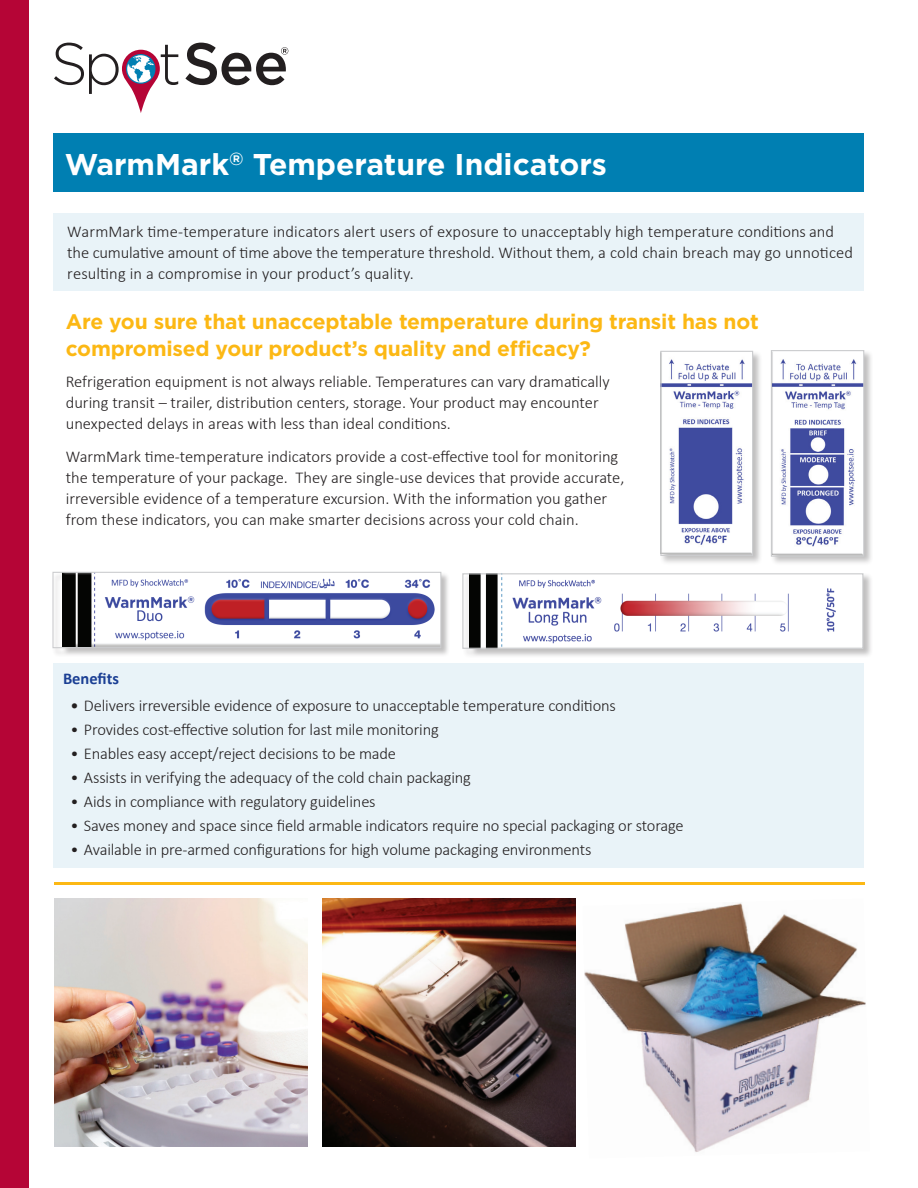
<style>
.page{position:relative;width:918px;height:1188px;background:#fff}
.page>*{position:absolute;margin:0;border:0;box-sizing:border-box;transform-origin:0 0}
.t1{font:700 30px "Gotham";color:#fff}
.t2{font:700 21px/27px "Gotham";letter-spacing:-.01em;color:#fcb814}
.t3{font:300 16.5px/21px "Calibri";letter-spacing:-.01em;color:#231f20}
.t4{font:700 16.5px "Calibri";color:#1b3f94}
.s1{font-weight:400}
</style>
<div class="page">
<div style="left:53px;top:664px;width:811px;height:204px;background:#e9f3f8"></div>
<div style="left:53px;top:213px;width:811px;height:77px;background:#e9f3f8"></div>
<div style="left:54px;top:133px;width:810px;height:59px;background:#007fb2"></div>
<div style="left:0;top:0;width:29px;height:1188px;background:#b50536"></div>
<hr style="left:54px;top:882px;width:810px;height:3px;background:#fcb814">
<div style="left:660px;top:350px;width:103px;height:216px;background:#231f20;opacity:.29"></div>
<img style="left:662px;top:353px;width:89px;height:201px">
<div style="left:660px;top:351px;width:93px;height:205px;border:1px solid #cbccce"></div>
<div style="left:770px;top:350px;width:104px;height:216px;background:#231f20;opacity:.29"></div>
<img style="left:773px;top:352px;width:89px;height:203px">
<div style="left:771px;top:350px;width:93px;height:207px;border:1px solid #cbccce"></div>
<img style="left:323px;top:899px;width:253px;height:248px">
<svg style="left:54px;top:43px;width:124px;height:70px"></svg>
<svg style="left:185px;top:43px;width:103px;height:42px"></svg>
<div style="left:462px;top:573px;width:411px;height:86px;background:#231f20;opacity:.29"></div>
<img style="left:470px;top:575px;width:391px;height:72px">
<div style="left:462px;top:573px;width:401px;height:76px;border:1px solid #cbccce"></div>
<div style="left:53px;top:572px;width:397px;height:85px;background:#231f20;opacity:.29"></div>
<img style="left:62px;top:574px;width:377px;height:72px">
<div style="left:52px;top:572px;width:389px;height:76px;border:1px solid #cbccce"></div>
<img style="left:54px;top:899px;width:253px;height:248px">
<img style="left:584px;top:903px;width:282px;height:249px">
<h1 class="t1" style="left:65px;top:153px;width:544px">WarmMark<sup>®</sup> Temperature Indicators</h1>
<p class="t3" style="left:67px;top:220px;width:787px">WarmMark time-temperature indicators alert users of exposure to unacceptably high temperature conditions and the cumulative amount of time above the temperature threshold. Without them, a cold chain breach may go unnoticed resulting in a compromise in your product’s quality.</p>
<p class="t2" style="left:66px;top:309px;width:695px">Are you sure that unacceptable temperature during transit has not compromised your product’s quality and efficacy?</p>
<p class="t3" style="left:66px;top:371px;width:545px">Refrigeration equipment is not always reliable. Temperatures can vary dramatically during transit – trailer, distribution centers, storage. Your product may encounter unexpected delays in areas with less than ideal conditions.</p>
<p class="t3" style="left:66px;top:446px;width:560px">WarmMark time-temperature indicators provide a cost-effective tool for monitoring the temperature of your package. They are single-use devices that provide accurate, irreversible evidence of a temperature excursion. With the information you gather from these indicators, you can make smarter decisions across your cold chain.</p>
<p class="t4" style="left:63px;top:668px;width:58px">Benefits</p>
<p class="t3" style="left:70px;top:696px;width:547px"><span class="s1">•</span> Delivers irreversible evidence of exposure to unacceptable temperature conditions</p>
<p class="t3" style="left:71px;top:719px;width:370px">• Provides cost-effective solution for last mile monitoring</p>
<p class="t3" style="left:71px;top:744px;width:327px">• Enables easy accept/reject decisions to be made</p>
<p class="t3" style="left:71px;top:767px;width:402px">• Assists in verifying the adequacy of the cold chain packaging</p>
<p class="t3" style="left:71px;top:791px;width:307px">• Aids in compliance with regulatory guidelines</p>
<p class="t3" style="left:71px;top:815px;width:615px">• Saves money and space since field armable indicators require no special packaging or storage</p>
<p class="t3" style="left:71px;top:839px;width:522px">• Available in pre-armed configurations for high volume packaging environments</p>
</div>
